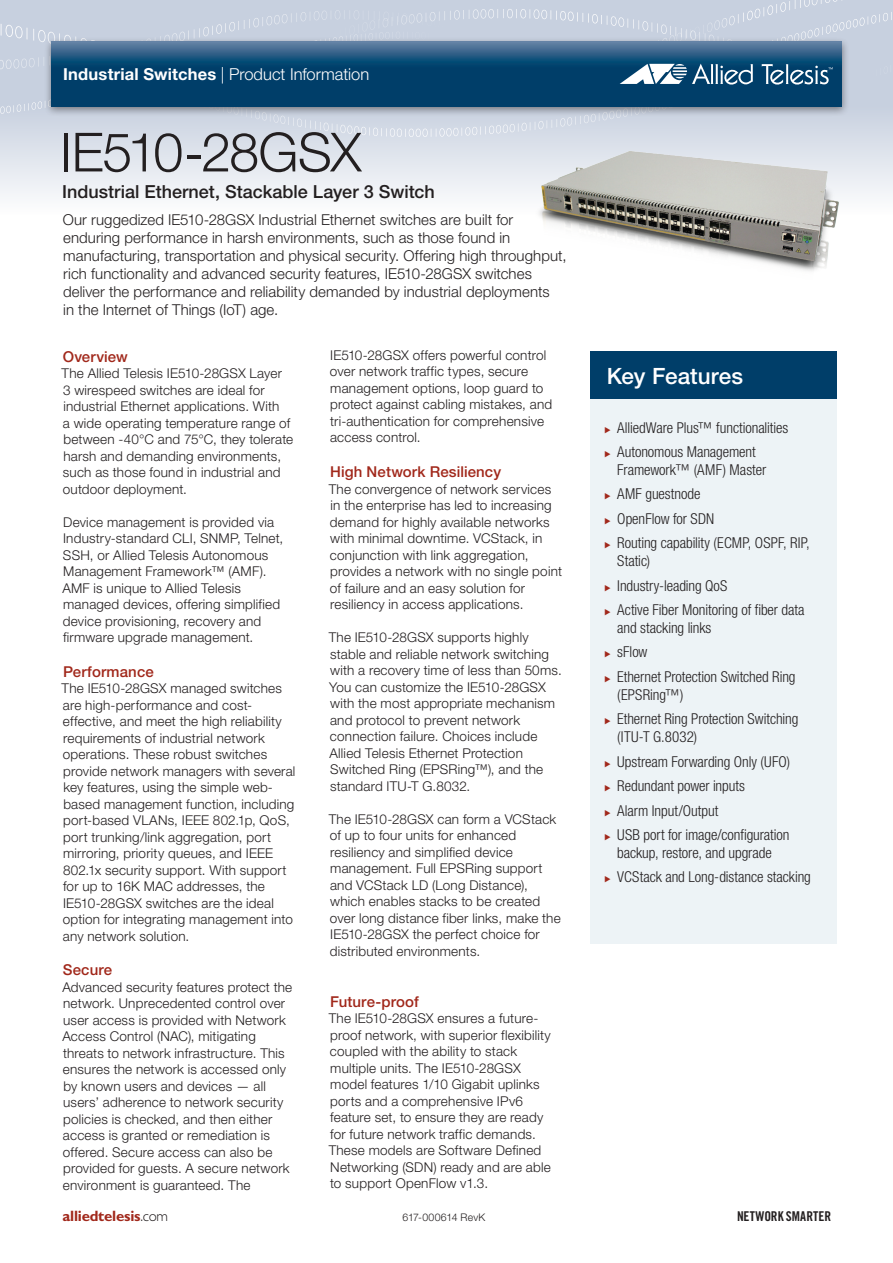
<style>
.page{position:relative;width:893px;height:1263px;background:#fff}
.page>*{position:absolute;margin:0;border:0;box-sizing:border-box;transform-origin:0 0}
.t1{font:300 54px "Helvetica Neue";letter-spacing:-.025em;color:#231f20}
.t2{font:500 22.5px "Helvetica Neue";color:#fff}
.t3{font:500 18px "Helvetica Neue";color:#231f20}
.t4{font:300 16.5px "Helvetica Neue";color:#fff}
.t5{font:300 condensed 15px/24.5px "Helvetica Neue";letter-spacing:-.005em;color:#231f20}
.t6{font:300 15px/18px "Helvetica Neue";letter-spacing:.005em;color:#231f20}
.t7{font:500 15px "Helvetica Neue";letter-spacing:.01em;color:#a1281b}
.t8{font:700 15px "Gill Sans Std";letter-spacing:-.015em;color:#a1281b}
.t9{font:300 13.5px/16.5px "Helvetica Neue";letter-spacing:.015em;color:#231f20}
.t10{font:13.5px "Trade Gothic Bold Cond Twenty";color:#231f20}
.t11{font:300 10.5px "Helvetica Neue";letter-spacing:.015em;color:#231f20}
.t12{font:300 10.5px "Allied Telesis";color:#a1281b}
.s1{font-weight:700}
.s2{font-family:"Allied Telesis";font-stretch:normal;font-size:10.5px;color:#a1281b}
.s3{font-weight:300;color:#231f20}
</style>
<div class="page">
<div style="left:590px;top:357px;width:246px;height:587px;background:#edf3f6"></div>
<div style="left:590px;top:351px;width:246px;height:48px;background:#003e69"></div>
<div style="left:0;top:0;width:893px;height:215px;background:linear-gradient(to bottom,#bbc6d8,#f0f2f6)"></div>
<svg style="left:339px;top:32px;width:94px;height:5px"></svg>
<svg style="left:0;top:21px;width:97px;height:31px;background:#c9d2e0"></svg>
<svg style="left:282px;top:10px;width:126px;height:14px;background:#c9d1e0"></svg>
<svg style="left:869px;top:58px;width:24px;height:20px"></svg>
<svg style="left:454px;top:9px;width:93px;height:11px"></svg>
<svg style="left:812px;top:0;width:81px;height:28px;background:#c9d2e0"></svg>
<div style="left:43px;top:37px;width:807px;height:80px;background:#231f20;opacity:.5"></div>
<svg style="left:51px;top:42px;width:791px;height:64px;background:#22577f"></svg>
<svg style="left:762px;top:64px;width:71px;height:21px"></svg>
<svg style="left:183px;top:64px;width:570px;height:44px;background:#0f4971"></svg>
<img style="left:524px;top:147px;width:320px;height:124px">
<p class="t4" style="left:63px;top:64px;width:308px"><span class="s1">Industrial Switches</span> | Product Information</p>
<h1 class="t1" style="left:60px;top:119px;width:303px">IE510-28GSX</h1>
<h3 class="t3" style="left:62px;top:180px;width:374px">Industrial Ethernet, Stackable Layer 3 Switch</h3>
<p class="t6" style="left:63px;top:211px;width:505px">Our ruggedized IE510-28GSX Industrial Ethernet switches are built for enduring performance in harsh environments, such as those found in manufacturing, transportation and physical security. Offering high throughput, rich functionality and advanced security features, IE510-28GSX switches deliver the performance and reliability demanded by industrial deployments<br>in the Internet of Things (IoT) age.</p>
<p class="t7" style="left:63px;top:347px;width:67px">Overview</p>
<p class="t9" style="left:62px;top:365px;width:233px">The Allied Telesis IE510-28GSX Layer<br>3 wirespeed switches are ideal for industrial Ethernet applications. With<br>a wide operating temperature range of between -40°C and 75°C, they tolerate harsh and demanding environments, such as those found in industrial and outdoor deployment.</p>
<p class="t9" style="left:62px;top:513px;width:222px">Device management is provided via Industry-standard CLI, SNMP, Telnet, SSH, or Allied Telesis Autonomous Management Framework™ (AMF).<br>AMF is unique to Allied Telesis managed devices, offering simplified device provisioning, recovery and firmware upgrade management.</p>
<p class="t7" style="left:63px;top:662px;width:92px">Performance</p>
<p class="t9" style="left:62px;top:680px;width:235px">The IE510-28GSX managed switches are high-performance and cost&shy;effective, and meet the high reliability requirements of industrial network operations. These robust switches provide network managers with several key features, using the simple web&shy;based management function, including port-based VLANs, IEEE 802.1p, QoS, port trunking/link aggregation, port mirroring, priority queues, and IEEE 802.1x security support. With support for up to 16K MAC addresses, the IE510-28GSX switches are the ideal option for integrating management into any network solution.</p>
<p class="t7" style="left:63px;top:961px;width:51px">Secure</p>
<p class="t9" style="left:62px;top:978px;width:231px">Advanced security features protect the network. Unprecedented control over user access is provided with Network Access Control (NAC), mitigating threats to network infrastructure. This ensures the network is accessed only by known users and devices — all users’ adherence to network security policies is checked, and then either access is granted or remediation is offered. Secure access can also be provided for guests. A secure network environment is guaranteed. The</p>
<p class="t9" style="left:330px;top:347px;width:224px">IE510-28GSX offers powerful control over network traffic types, secure management options, loop guard to protect against cabling mistakes, and tri-authentication for comprehensive access control.</p>
<p class="t7" style="left:330px;top:463px;width:172px">High Network Resiliency</p>
<p class="t9" style="left:329px;top:480px;width:235px">The convergence of network services in the enterprise has led to increasing demand for highly available networks with minimal downtime. VCStack, in conjunction with link aggregation, provides a network with no single point of failure and an easy solution for resiliency in access applications.</p>
<p class="t9" style="left:329px;top:629px;width:235px">The IE510-28GSX supports highly stable and reliable network switching with a recovery time of less than 50ms.<br>You can customize the IE510-28GSX with the most appropriate mechanism and protocol to prevent network connection failure. Choices include Allied Telesis Ethernet Protection Switched Ring (EPSRing™), and the standard ITU-T G.8032.</p>
<p class="t9" style="left:329px;top:810px;width:234px">The IE510-28GSX can form a VCStack of up to four units for enhanced resiliency and simplified device management. Full EPSRing support and VCStack LD (Long Distance), which enables stacks to be created over long distance fiber links, make the IE510-28GSX the perfect choice for distributed environments.</p>
<p class="t7" style="left:330px;top:992px;width:90px">Future-proof</p>
<p class="t9" style="left:329px;top:1010px;width:224px">The IE510-28GSX ensures a future&shy;proof network, with superior flexibility coupled with the ability to stack multiple units. The IE510-28GSX model features 1/10 Gigabit uplinks ports and a comprehensive IPv6 feature set, to ensure they are ready for future network traffic demands.<br>These models are Software Defined Networking (SDN) ready and are able to support OpenFlow v1.3.</p>
<h2 class="t2" style="left:607px;top:363px;width:138px">Key Features</h2>
<p class="t5" style="left:604px;top:415px;width:185px"><span class="s2">ۼ</span> AlliedWare Plus™ functionalities <span class="s2">ۼ</span> Autonomous Management</p>
<p class="t5" style="left:604px;top:457px;width:207px;text-indent:13px">Framework™ (AMF) Master<br><span class="s2">ۼ</span> AMF guestnode<br><span class="s2">ۼ</span> OpenFlow for SDN<br><span class="s2">ۼ</span> Routing capability (ECMP, OSPF, RIP,</p>
<p class="t5" style="left:604px;top:549px;width:202px;text-indent:13px">Static)<br><span class="s2">ۼ</span> Industry-leading QoS<br><span class="s2">ۼ</span> Active Fiber Monitoring of fiber data</p>
<p class="t5" style="left:617px;top:615px;width:96px">and stacking links sFlow</p>
<p class="t12" style="left:604px;top:646px;width:8px">ۼ</p>
<p class="t5" style="left:617px;top:667px;width:180px;line-height:18px;text-indent:-13px"><span class="s2">ۼ</span> Ethernet Protection Switched Ring (EPSRing™)</p>
<p class="t5" style="left:617px;top:710px;width:183px;line-height:18px;text-indent:-13px"><span class="s2">ۼ</span> Ethernet Ring Protection Switching (ITU-T G.8032)</p>
<p class="t5" style="left:604px;top:749px;width:187px"><span class="s2">ۼ</span> Upstream Forwarding Only (UFO) <span class="s2">ۼ</span> Redundant power inputs<br><span class="s2">ۼ</span> Alarm Input/Output<br><span class="s2">ۼ</span> USB port for image/configuration</p>
<p class="t5" style="left:604px;top:840px;width:208px;text-indent:13px">backup, restore, and upgrade<br><span class="s2">ۼ</span> VCStack and Long-distance stacking</p>
<p class="t8" style="left:62px;top:1207px;width:107px">alliedtelesis<span class="s3">.com</span></p>
<p class="t11" style="left:402px;top:1211px;width:84px">617-000614 RevK</p>
<p class="t10" style="left:737px;top:1207px;width:96px">NETWORK SMARTER</p>
</div>
